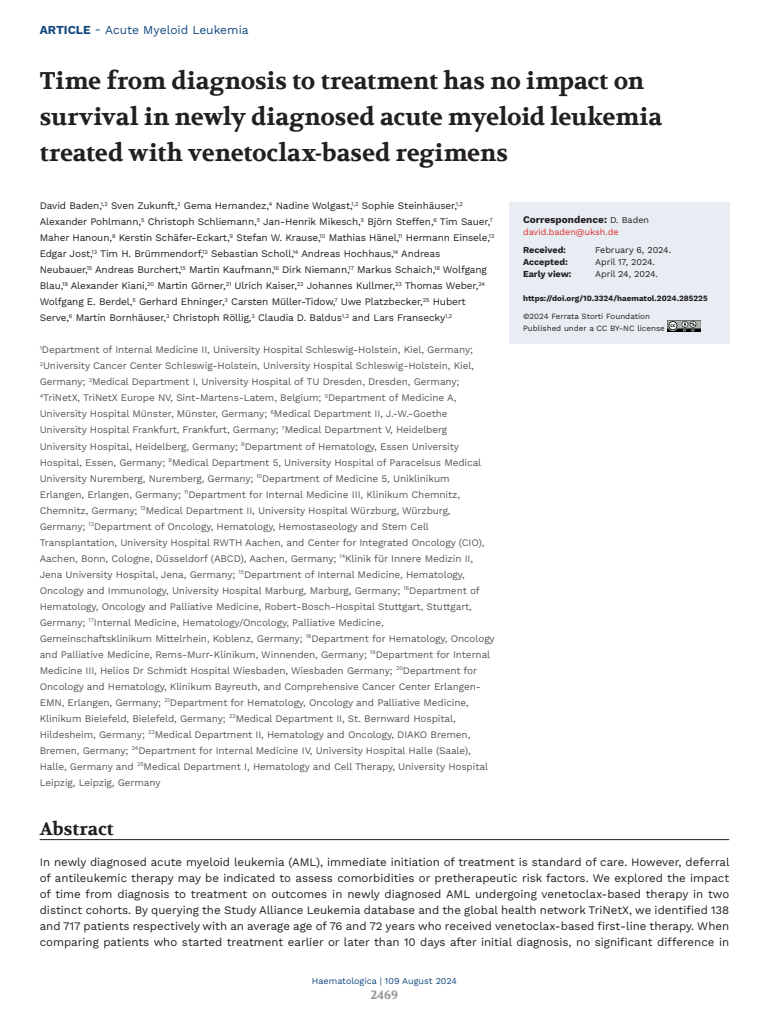
<style>
.page{position:relative;width:769px;height:1024px;background:#fff}
.page>*{position:absolute;margin:0;border:0;box-sizing:border-box;transform-origin:0 0}
.TITOLO_Articolo{font:700 24px/36px "Volkhov";letter-spacing:-.01em;color:#231f20}
.TITOLO_con_filetto_sotto{font:700 18px "Volkhov";color:#231f20}
.t1{font:12px "Work Sans";color:#134a80}
.t2{font:700 12px "Volkhov";color:#939598}
.ABSTRACT_Testo{font:11.5px/16px "Work Sans";color:#231f20;text-align:justify}
.AFFILIAZIONI{font:10px/16px "Work Sans";letter-spacing:-.01em;color:#57585a}
.AUTORI{font:10px/16px "Work Sans";letter-spacing:-.01em;color:#231f20}
.t3{font:700 10px "Work Sans";color:#231f20}
.t4{font:9px "Work Sans";color:#231f20}
.t5{font:700 9px "Work Sans";color:#231f20}
.t6{font:9px "Work Sans";color:#134a80}
.t7{font:9px "Work Sans";color:#e02b2b}
.t8{font:8px "Work Sans";color:#231f20}
.SCHEDA_Sito{font:700 8px "Work Sans";color:#231f20}
.s1{font-weight:700}
.s2{font-weight:400;font-size:9px}
</style>
<div class="page">
<hr style="left:40px;top:839px;width:689px;height:1px;background:#231f20">
<div style="left:508px;top:202px;width:221px;height:141px;background:#e7edf2"></div>
<img style="left:667px;top:320px;width:32px;height:11px">
<p class="t1" style="left:40px;top:21px;width:210px"><span class="s1">ARTICLE</span> - Acute Myeloid Leukemia</p>
<p class="TITOLO_Articolo" style="left:40px;top:63px;width:623px">Time from diagnosis to treatment has no impact on survival in newly diagnosed acute myeloid leukemia treated with venetoclax-based regimens</p>
<p class="AUTORI" style="left:40px;top:197px;width:456px">David Baden,<sup>1,2</sup> Sven Zukunft,<sup>3</sup> Gema Hernandez,<sup>4</sup> Nadine Wolgast,<sup>1,2</sup> Sophie Steinhäuser,<sup>1,2<br></sup>Alexander Pohlmann,<sup>5</sup> Christoph Schliemann,<sup>5</sup> Jan-Henrik Mikesch,<sup>5</sup> Björn Steffen,<sup>6</sup> Tim Sauer,<sup>7<br></sup>Maher Hanoun,<sup>8</sup> Kerstin Schäfer-Eckart,<sup>9</sup> Stefan W. Krause,<sup>10</sup> Mathias Hänel,<sup>11</sup> Hermann Einsele,<sup>12<br></sup>Edgar Jost,<sup>13</sup> Tim H. Brümmendorf,<sup>13</sup> Sebastian Scholl,<sup>14</sup> Andreas Hochhaus,<sup>14</sup> Andreas Neubauer,<sup>15</sup> Andreas Burchert,<sup>15</sup> Martin Kaufmann,<sup>16</sup> Dirk Niemann,<sup>17</sup> Markus Schaich,<sup>18</sup> Wolfgang Blau,<sup>19</sup> Alexander Kiani,<sup>20</sup> Martin Görner,<sup>21</sup> Ulrich Kaiser,<sup>22</sup> Johannes Kullmer,<sup>23</sup> Thomas Weber,<sup>24<br></sup>Wolfgang E. Berdel,<sup>5</sup> Gerhard Ehninger,<sup>3</sup> Carsten Müller-Tidow,<sup>7</sup> Uwe Platzbecker,<sup>25</sup> Hubert Serve,<sup>6</sup> Martin Bornhäuser,<sup>3</sup> Christoph Röllig,<sup>3</sup> Claudia D. Baldus<sup>1,2</sup> and Lars Fransecky<sup>1,2</sup></p>
<p class="AFFILIAZIONI" style="left:40px;top:341px;width:456px"><sup>1</sup>Department of Internal Medicine II, University Hospital Schleswig-Holstein, Kiel, Germany; <sup>2</sup>University Cancer Center Schleswig-Holstein, University Hospital Schleswig-Holstein, Kiel, Germany; <sup>3</sup>Medical Department I, University Hospital of TU Dresden, Dresden, Germany; <sup>4</sup>TriNetX, TriNetX Europe NV, Sint-Martens-Latem, Belgium; <sup>5</sup>Department of Medicine A, University Hospital Münster, Münster, Germany; <sup>6</sup>Medical Department II, J.-W.-Goethe University Hospital Frankfurt, Frankfurt, Germany; <sup>7</sup>Medical Department V, Heidelberg University Hospital, Heidelberg, Germany; <sup>8</sup>Department of Hematology, Essen University Hospital, Essen, Germany; <sup>9</sup>Medical Department 5, University Hospital of Paracelsus Medical University Nuremberg, Nuremberg, Germany; <sup>10</sup>Department of Medicine 5, Uniklinikum Erlangen, Erlangen, Germany; <sup>11</sup>Department for Internal Medicine III, Klinikum Chemnitz, Chemnitz, Germany; <sup>12</sup>Medical Department II, University Hospital Würzburg, Würzburg, Germany; <sup>13</sup>Department of Oncology, Hematology, Hemostaseology and Stem Cell Transplantation, University Hospital RWTH Aachen, and Center for Integrated Oncology (CIO), Aachen, Bonn, Cologne, Düsseldorf (ABCD), Aachen, Germany; <sup>14</sup>Klinik für Innere Medizin II, Jena University Hospital, Jena, Germany; <sup>15</sup>Department of Internal Medicine, Hematology, Oncology and Immunology, University Hospital Marburg, Marburg, Germany; <sup>16</sup>Department of Hematology, Oncology and Palliative Medicine, Robert-Bosch-Hospital Stuttgart, Stuttgart, Germany; <sup>17</sup>Internal Medicine, Hematology/Oncology, Palliative Medicine, Gemeinschaftsklinikum Mittelrhein, Koblenz, Germany; <sup>18</sup>Department for Hematology, Oncology and Palliative Medicine, Rems-Murr-Klinikum, Winnenden, Germany; <sup>19</sup>Department for Internal Medicine III, Helios Dr Schmidt Hospital Wiesbaden, Wiesbaden Germany; <sup>20</sup>Department for Oncology and Hematology, Klinikum Bayreuth, and Comprehensive Cancer Center Erlangen-EMN, Erlangen, Germany; <sup>21</sup>Department for Hematology, Oncology and Palliative Medicine, Klinikum Bielefeld, Bielefeld, Germany; <sup>22</sup>Medical Department II, St. Bernward Hospital, Hildesheim, Germany; <sup>23</sup>Medical Department II, Hematology and Oncology, DIAKO Bremen, Bremen, Germany; <sup>24</sup>Department for Internal Medicine IV, University Hospital Halle (Saale), Halle, Germany and <sup>25</sup>Medical Department I, Hematology and Cell Therapy, University Hospital Leipzig, Leipzig, Germany</p>
<p class="TITOLO_con_filetto_sotto" style="left:40px;top:818px;width:75px">Abstract</p>
<p class="ABSTRACT_Testo" style="left:40px;top:853px;width:691px">In newly diagnosed acute myeloid leukemia (AML), immediate initiation of treatment is standard of care. However, deferral of antileukemic therapy may be indicated to assess comorbidities or pretherapeutic risk factors. We explored the impact of time from diagnosis to treatment on outcomes in newly diagnosed AML undergoing venetoclax-based therapy in two distinct cohorts. By querying the Study Alliance Leukemia database and the global health network TriNetX, we identified 138 and 717 patients respectively with an average age of 76 and 72 years who received venetoclax-based first-line therapy. When comparing patients who started treatment earlier or later than 10 days after initial diagnosis, no significant difference in</p>
<p class="t3" style="left:523px;top:214px;width:127px">Correspondence: <span class="s2">D. Baden</span></p>
<p class="t7" style="left:523px;top:225px;width:97px">david.baden@uksh.de</p>
<p class="t5" style="left:523px;top:245px;width:44px">Received:</p>
<p class="t4" style="left:595px;top:243px;width:77px">February 6, 2024.</p>
<p class="t5" style="left:523px;top:257px;width:46px">Accepted:</p>
<p class="t4" style="left:595px;top:255px;width:61px">April 17, 2024.</p>
<p class="t5" style="left:523px;top:269px;width:50px">Early view:</p>
<p class="t4" style="left:595px;top:267px;width:64px">April 24, 2024.</p>
<p class="SCHEDA_Sito" style="left:523px;top:294px;width:186px">https://doi.org/10.3324/haematol.2024.285225</p>
<p class="t8" style="left:523px;top:310px;width:128px">©2024 Ferrata Storti Foundation</p>
<p class="t8" style="left:523px;top:322px;width:143px">Published under a CC BY-NC license</p>
<p class="t6" style="left:312px;top:974px;width:146px">Haematologica | 109 August 2024</p>
<p class="t2" style="left:370px;top:987px;width:29px">2469</p>
</div>
